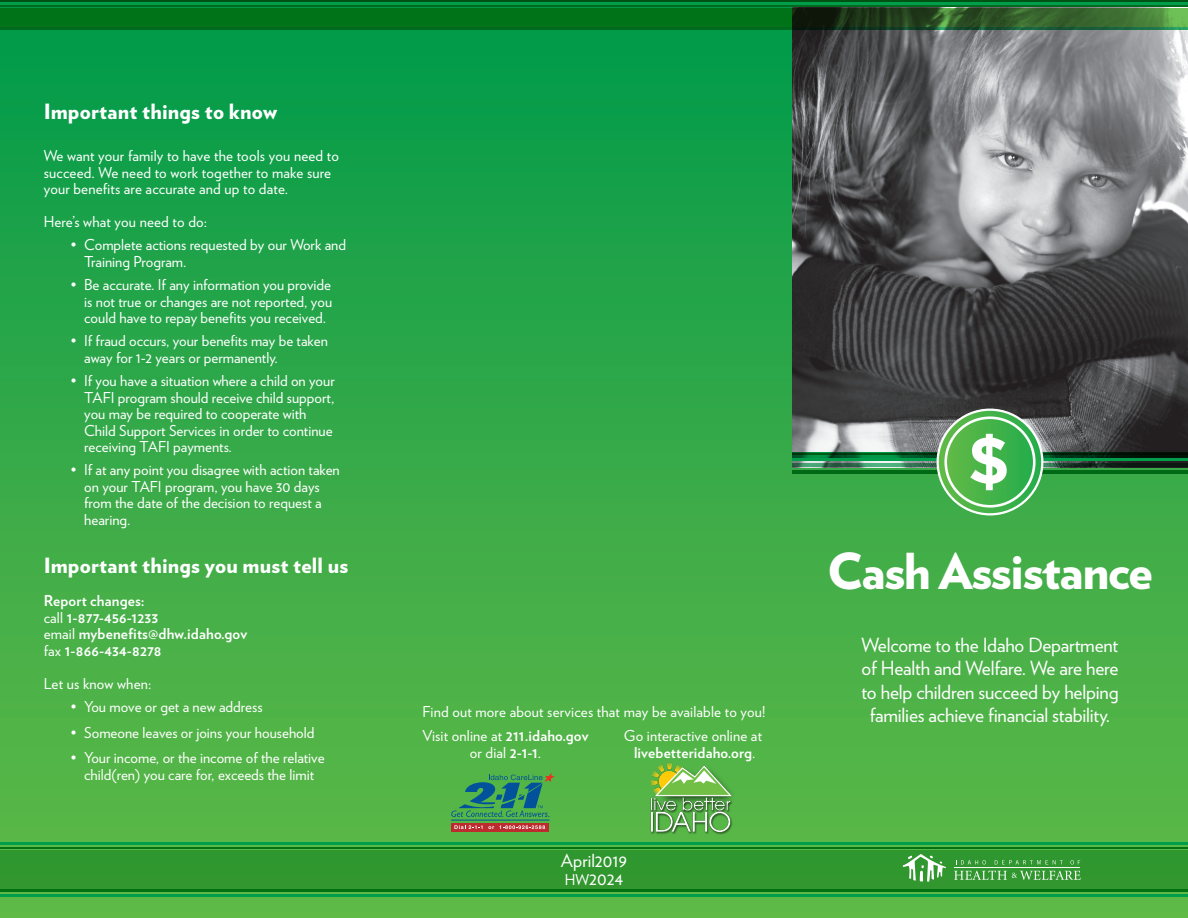
<style>
.page{position:relative;width:1188px;height:918px;background:#fff}
.page>*{position:absolute;margin:0;border:0;box-sizing:border-box;transform-origin:0 0}
.t1{font:900 49.5px "Verlag";letter-spacing:-.025em;color:#fff}
.Body_Titles{font:900 21px "Verlag";letter-spacing:.01em;color:#fff}
.t2{font:19.5px/23.4px "Verlag";letter-spacing:-.01em;color:#fff;text-align:center}
.t3{font:18px/18px "Verlag";color:#fff}
.Body_Paragraph{font:15px/16.5px "Verlag";color:#fff}
.Body_Paragraph-2{font:700 15px "Verlag";letter-spacing:.01em;color:#fff}
.s1{font-weight:400}
.s2{font-weight:700}
.s3{font-size:15px}
</style>
<div class="page">
<div style="left:0;top:0;width:1188px;height:918px;background:linear-gradient(to bottom,#01994a,#66bb47)"></div>
<hr style="left:0;top:0;width:1188px;height:4px;background:#005314">
<hr style="left:0;top:893px;width:1188px;height:3px;background:#60bb46">
<hr style="left:0;top:842px;width:1188px;height:3px;background:#009e4b">
<hr style="left:0;top:848px;width:1188px;height:1px;background:#009e4b">
<hr style="left:0;top:889px;width:1188px;height:3px;background:#009e4b">
<div style="left:0;top:850px;width:1188px;height:39px;background:#30972f"></div>
<img style="left:792px;top:7px;width:396px;height:456px">
<hr style="left:792px;top:470px;width:396px;height:4px;background:#006915">
<svg style="left:792px;top:463px;width:396px;height:4px"></svg>
<svg style="left:792px;top:452px;width:396px;height:6px"></svg>
<hr style="left:792px;top:458px;width:396px;height:3px;background:#009e4b">
<hr style="left:792px;top:453px;width:396px;height:2px;background:#009e4b">
<img style="left:939px;top:411px;width:102px;height:102px">
<svg style="left:970px;top:434px;width:37px;height:56px"></svg>
<hr style="left:0;top:2px;width:1188px;height:3px;background:#009e4b">
<svg style="left:0;top:9px;width:1188px;height:18px;background:#106a1d"></svg>
<hr style="left:0;top:28px;width:1188px;height:2px;background:#009e4b">
<svg style="left:903px;top:854px;width:43px;height:28px"></svg>
<svg style="left:954px;top:860px;width:127px;height:20px"></svg>
<hr style="left:954px;top:867px;width:126px;height:1px;background:#fffefa">
<img style="left:650px;top:763px;width:86px;height:72px">
<hr style="left:0;top:894px;width:1188px;height:3px;background:#009e4b">
<hr style="left:0;top:5px;width:1188px;height:2px;background:#009e4b">
<hr style="left:452px;top:820px;width:97px;height:1px;background:#01529a">
<svg style="left:452px;top:773px;width:103px;height:44px;background:#3c965f"></svg>
<div style="left:452px;top:823px;width:97px;height:8px;background:#bd2b2f"></div>
<svg style="left:454px;top:825px;width:91px;height:4px"></svg>
<p class="Body_Titles" style="left:44px;top:94px;width:235px">Important things to know</p>
<p class="Body_Paragraph" style="left:44px;top:147px;width:297px">We want your family to have the tools you need to succeed. We need to work together to make sure your benefits are accurate and up to date.</p>
<p class="Body_Paragraph" style="left:44px;top:213px;width:165px">Here’s what you need to do:</p>
<p class="Body_Paragraph" style="left:84px;top:236px;width:263px;text-indent:-14px">• Complete actions requested by our Work and<br>Training Program.</p>
<p class="Body_Paragraph" style="left:84px;top:276px;width:249px;text-align:justify;text-indent:-14px">• Be accurate. If any information you provide is not true or changes are not reported, you could have to repay benefits you received.</p>
<p class="Body_Paragraph" style="left:84px;top:332px;width:245px;text-indent:-14px">• If fraud occurs, your benefits may be taken away for 1-2 years or permanently.</p>
<p class="Body_Paragraph" style="left:84px;top:372px;width:252px;text-indent:-14px">• If you have a situation where a child on your TAFI program should receive child support, you may be required to cooperate with Child Support Services in order to continue receiving TAFI payments.</p>
<p class="Body_Paragraph" style="left:84px;top:461px;width:257px;text-indent:-14px">• If at any point you disagree with action taken on your TAFI program, you have 30 days from the date of the decision to request a hearing.</p>
<p class="Body_Titles" style="left:44px;top:548px;width:306px">Important things you must tell us</p>
<p class="Body_Paragraph-2" style="left:44px;top:589px;width:102px">Report changes:</p>
<p class="Body_Paragraph-2" style="left:44px;top:606px;width:116px"><span class="s1">call</span> 1-877-456-1233</p>
<p class="Body_Paragraph-2" style="left:44px;top:622px;width:205px"><span class="s1">email</span> mybenefits@dhw.idaho.gov</p>
<p class="Body_Paragraph-2" style="left:44px;top:639px;width:119px"><span class="s1">fax</span> 1-866-434-8278</p>
<p class="Body_Paragraph" style="left:44px;top:674px;width:109px">Let us know when:</p>
<p class="Body_Paragraph" style="left:71px;top:698px;width:193px">• You move or get a new address</p>
<p class="Body_Paragraph" style="left:71px;top:723px;width:245px">• Someone leaves or joins your household</p>
<p class="Body_Paragraph" style="left:71px;top:749px;width:255px;text-align:center">• Your income, or the income of the relative child(ren) you care for, exceeds the limit</p>
<p class="Body_Paragraph" style="left:422px;top:703px;width:345px">Find out more about services that may be available to you!</p>
<p class="Body_Paragraph" style="left:624px;top:727px;width:140px">Go interactive online at</p>
<p class="Body_Paragraph-2" style="left:634px;top:740px;width:123px">livebetteridaho.org<span class="s1">.</span></p>
<p class="Body_Paragraph" style="left:422px;top:727px;width:168px">Visit online at <span class="s2">211.idaho.gov</span></p>
<p class="Body_Paragraph" style="left:470px;top:743px;width:73px">or dial <span class="s2">2-1-1</span>.</p>
<p class="t3" style="left:561px;top:851px;width:68px">April2019<br><span class="s3">HW</span>2024</p>
<p class="t1" style="left:827px;top:531px;width:327px">Cash Assistance</p>
<p class="t2" style="left:861px;top:632px;width:259px">Welcome to the Idaho Department of Health and Welfare. We are here to help children succeed by helping families achieve financial stability.</p>
</div>
